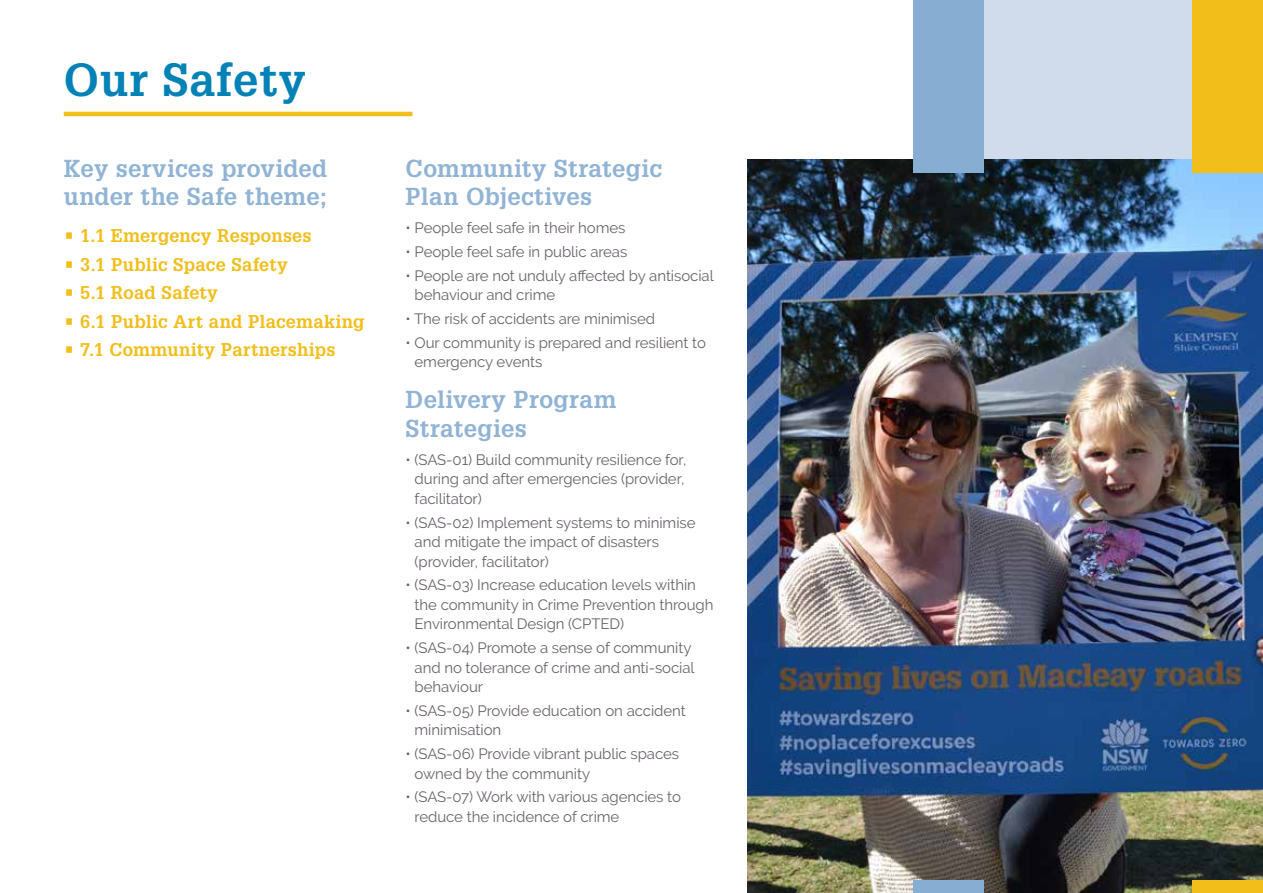
<style>
.page{position:relative;width:1263px;height:893px;background:#fff}
.page>*{position:absolute;margin:0;border:0;box-sizing:border-box;transform-origin:0 0}
.t1{font:700 45.3px "Glypha LT Std";letter-spacing:.02em;color:#0082b7}
.t2{font:700 24px/28.5px "Glypha LT Std";letter-spacing:.015em;color:#91b4d5}
.t3{font:700 18px "Glypha LT Std";letter-spacing:.015em;color:#f2be1a}
.t4{font:15px/19.5px "Raleway";letter-spacing:-.005em;color:#6a636a}
</style>
<div class="page">
<hr style="left:64px;top:112px;width:348px;height:4px;background:#f2be1a">
<div style="left:949px;top:0;width:314px;height:893px;background:#d0dceb"></div>
<img style="left:747px;top:159px;width:516px;height:734px">
<div style="left:1193px;top:0;width:70px;height:172px;background:#f2be1a"></div>
<div style="left:914px;top:0;width:70px;height:172px;background:#87aed2"></div>
<div style="left:914px;top:880px;width:70px;height:13px;background:#87aed2"></div>
<div style="left:1193px;top:880px;width:70px;height:13px;background:#f2be1a"></div>
<h1 class="t1" style="left:64px;top:52px;width:243px">Our Safety</h1>
<h2 class="t2" style="left:64px;top:153px;width:265px">Key services provided under the Safe theme;</h2>
<p class="t3" style="left:64px;top:225px;width:249px">• 1.1 Emergency Responses</p>
<p class="t3" style="left:64px;top:253px;width:225px">• 3.1 Public Space Safety</p>
<p class="t3" style="left:64px;top:282px;width:156px">• 5.1 Road Safety</p>
<p class="t3" style="left:64px;top:310px;width:302px">• 6.1 Public Art and Placemaking</p>
<p class="t3" style="left:64px;top:339px;width:273px">• 7.1 Community Partnerships</p>
<h2 class="t2" style="left:406px;top:153px;width:258px">Community Strategic<br>Plan Objectives</h2>
<p class="t4" style="left:406px;top:218px;width:221px">• People feel safe in their homes</p>
<p class="t4" style="left:406px;top:242px;width:223px">• People feel safe in public areas</p>
<p class="t4" style="left:415px;top:266px;width:301px;text-indent:-9px">• People are not unduly affected by antisocial behaviour and crime</p>
<p class="t4" style="left:406px;top:309px;width:251px">• The risk of accidents are minimised</p>
<p class="t4" style="left:415px;top:333px;width:293px;text-indent:-9px">• Our community is prepared and resilient to emergency events</p>
<h2 class="t2" style="left:406px;top:385px;width:212px">Delivery Program<br>Strategies</h2>
<p class="t4" style="left:415px;top:450px;width:273px;text-indent:-9px">• (SAS-01) Build community resilience for, during and after emergencies (provider, facilitator)</p>
<p class="t4" style="left:415px;top:513px;width:282px;text-indent:-9px">• (SAS-02) Implement systems to minimise and mitigate the impact of disasters (provider, facilitator)</p>
<p class="t4" style="left:415px;top:575px;width:300px;text-indent:-9px">• (SAS-03) Increase education levels within the community in Crime Prevention through<br>Environmental Design (CPTED)</p>
<p class="t4" style="left:415px;top:638px;width:282px;text-indent:-9px">• (SAS-04) Promote a sense of community and no tolerance of crime and anti-social behaviour</p>
<p class="t4" style="left:415px;top:701px;width:273px;text-indent:-9px">• (SAS-05) Provide education on accident minimisation</p>
<p class="t4" style="left:415px;top:744px;width:266px;text-indent:-9px">• (SAS-06) Provide vibrant public spaces owned by the community</p>
<p class="t4" style="left:415px;top:787px;width:268px;text-indent:-9px">• (SAS-07) Work with various agencies to reduce the incidence of crime</p>
</div>
